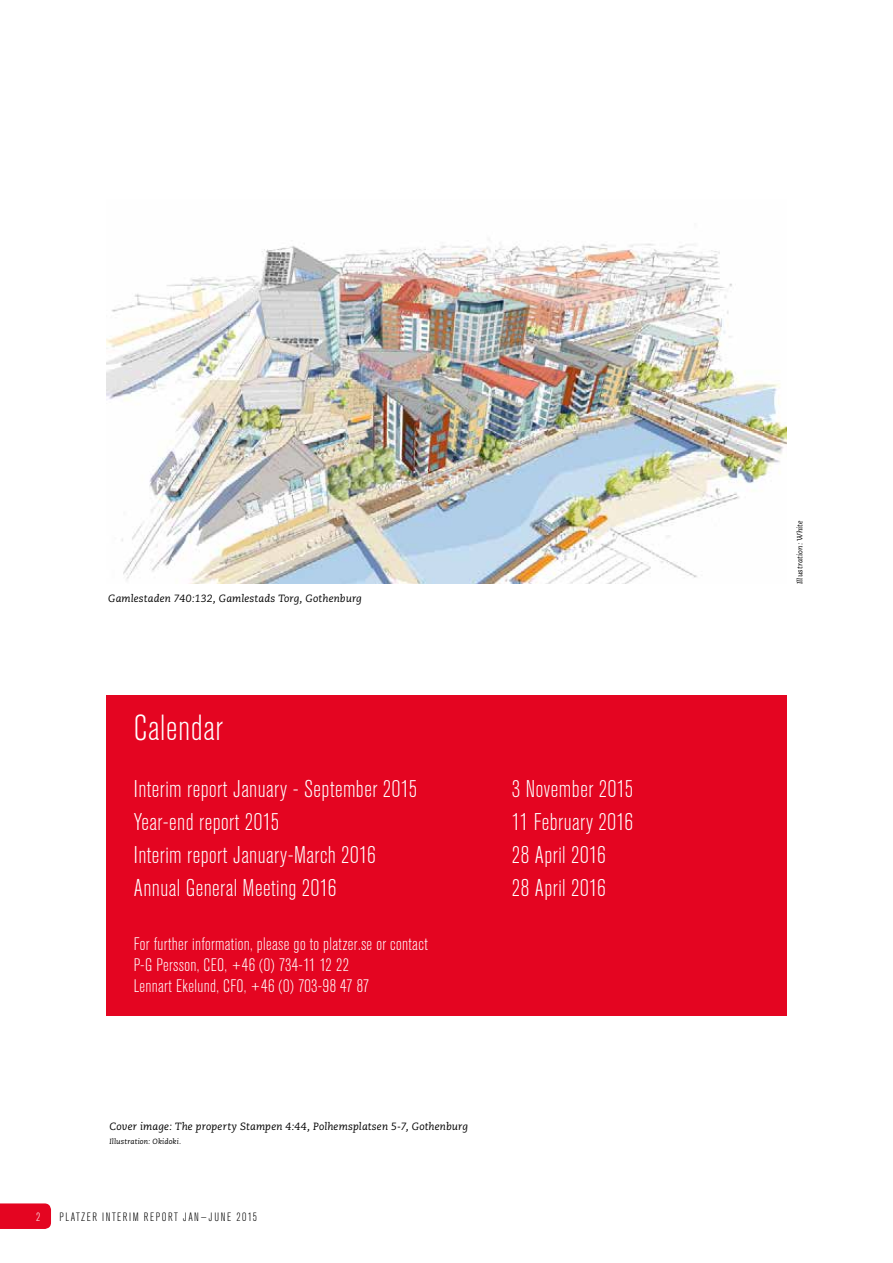
<style>
.page{position:relative;width:893px;height:1263px;background:#fff}
.page>*{position:absolute;margin:0;border:0;box-sizing:border-box;transform-origin:0 0}
.t1{font:300 condensed 36px "Akzidenz Grotesk Std";letter-spacing:.02em;color:#fff}
.t2{font:300 condensed 24px "Akzidenz Grotesk Std";letter-spacing:.02em;color:#fff}
.t3{font:300 condensed 18px/21px "Akzidenz Grotesk Std";letter-spacing:.02em;color:#fff}
.t4{font:300 condensed 12px "Akzidenz Grotesk Std";letter-spacing:.12em;color:#000}
.t5{font:300 condensed 12px "Akzidenz Grotesk Std";color:#fff}
.t6{font:italic 10.5px "Caecilia LT Std";letter-spacing:.015em;color:#000}
.t7{font:italic 7.5px "Caecilia LT Std";letter-spacing:.015em;color:#000}
</style>
<div class="page">
<svg style="left:0;top:1203px;width:51px;height:26px"></svg>
<img style="left:106px;top:243px;width:681px;height:341px">
<div style="left:106px;top:695px;width:681px;height:320px;background:#e40521"></div>
<p class="t6" style="left:108px;top:593px;width:255px">Gamlestaden 740:132, Gamlestads Torg, Gothenburg</p>
<h1 class="t1" style="left:134px;top:709px;width:91px">Calendar</h1>
<p class="t2" style="left:134px;top:776px;width:285px">Interim report January - September 2015</p>
<p class="t2" style="left:512px;top:776px;width:123px">3 November 2015</p>
<p class="t2" style="left:134px;top:809px;width:147px">Year-end report 2015</p>
<p class="t2" style="left:512px;top:809px;width:123px">11 February 2016</p>
<p class="t2" style="left:134px;top:842px;width:243px">Interim report January-March 2016</p>
<p class="t2" style="left:512px;top:842px;width:95px">28 April 2016</p>
<p class="t2" style="left:134px;top:875px;width:204px">Annual General Meeting 2016</p>
<p class="t2" style="left:512px;top:875px;width:95px">28 April 2016</p>
<p class="t3" style="left:134px;top:934px;width:296px">For further information, please go to platzer.se or contact<br>P-G Persson, CEO, +46 (0) 734-11 12 22<br>Lennart Ekelund, CFO, +46 (0) 703-98 47 87</p>
<p class="t6" style="left:109px;top:1120px;width:360px">Cover image: The property Stampen 4:44, Polhemsplatsen 5-7, Gothenburg</p>
<p class="t7" style="left:109px;top:1137px;width:73px">Illustration: Okidoki.</p>
<p class="t5" style="left:36px;top:1210px;width:6px">2</p>
<p class="t4" style="left:60px;top:1210px;width:199px">PLATZER INTERIM REPORT JAN—JUNE 2015</p>
<p class="t7" style="left:795px;top:584px;width:65px;rotate:-90deg">Illustration: White</p>
</div>
